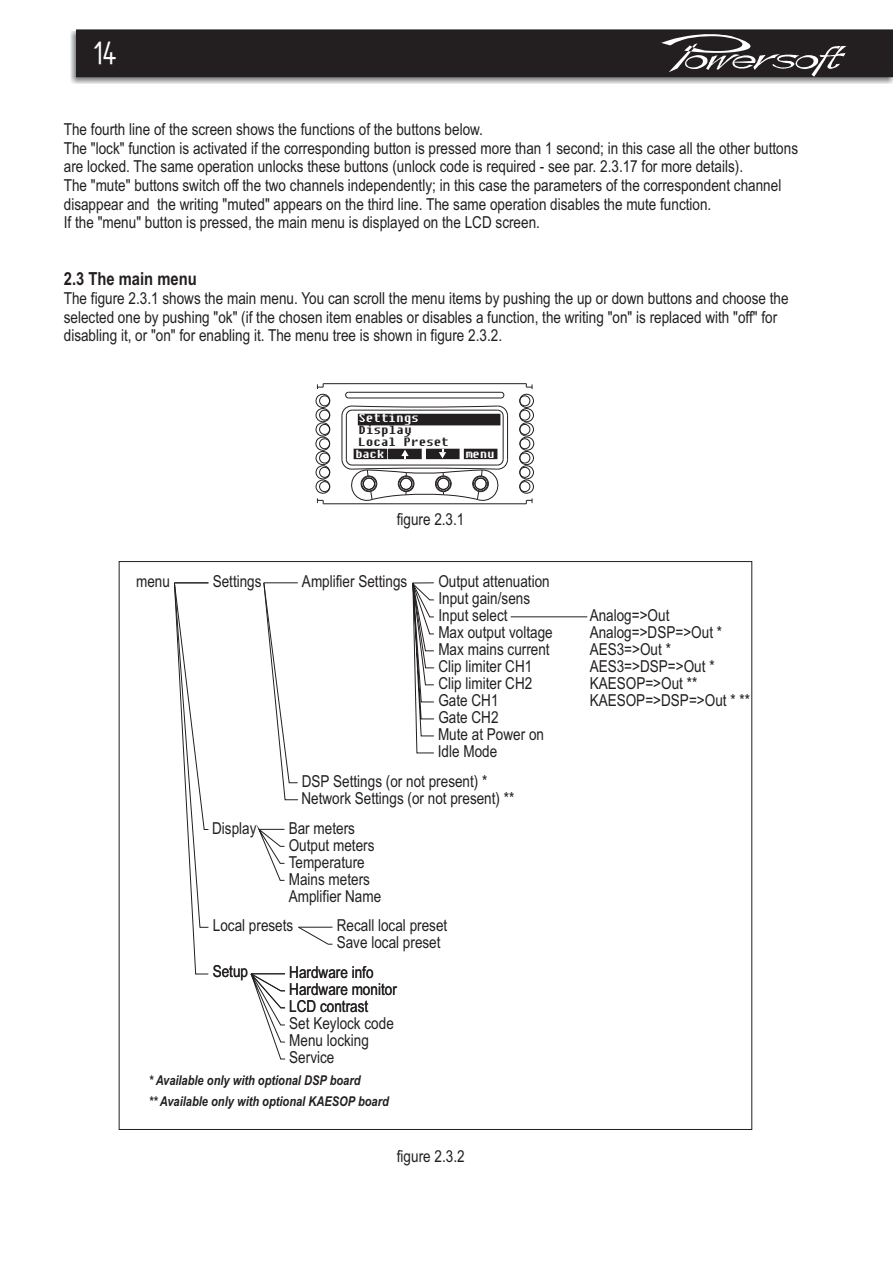
<style>
.page{position:relative;width:893px;height:1263px;background:#fff}
.page>*{position:absolute;margin:0;border:0;box-sizing:border-box;transform-origin:0 0}
.t1{font:700 36px "Solid Edge ISO";color:#fff}
.t2{font:700 18px "Arial Narrow";color:#231f20}
.t3{font:16.5px/17px "Arial Narrow";color:#231f20}
.t4{font:600 13.65px/11.9px "Fixedsys TTF";color:#231f20}
.t5{font:600 13.65px "Fixedsys TTF";color:#fff}
.t6{font:italic 700 13.5px/21.6px "Arial Narrow";color:#231f20}
.t7{font:600 13.35px "Fixedsys TTF";color:#fff}
</style>
<div class="page">
<div style="left:358px;top:414px;width:142px;height:11px;background:#231f20"></div>
<hr style="left:342px;top:416px;width:1px;height:43px;background:#231f20">
<hr style="left:323px;top:504px;width:203px;height:1px;background:#231f20">
<hr style="left:323px;top:383px;width:203px;height:1px;background:#231f20">
<hr style="left:507px;top:416px;width:1px;height:43px;background:#231f20">
<svg style="left:501px;top:392px;width:3px;height:6px"></svg>
<hr style="left:346px;top:416px;width:1px;height:43px;background:#231f20">
<hr style="left:503px;top:416px;width:1px;height:43px;background:#231f20">
<svg style="left:342px;top:406px;width:165px;height:10px"></svg>
<hr style="left:348px;top:398px;width:153px;height:1px;background:#231f20">
<svg style="left:345px;top:392px;width:3px;height:6px"></svg>
<hr style="left:348px;top:392px;width:153px;height:1px;background:#231f20">
<svg style="left:316px;top:384px;width:14px;height:120px"></svg>
<svg style="left:519px;top:384px;width:15px;height:120px"></svg>
<div style="left:354px;top:449px;width:33px;height:10px;border:1px solid #231f20"></div>
<div style="left:388px;top:449px;width:33px;height:10px;border:1px solid #231f20"></div>
<div style="left:426px;top:449px;width:33px;height:10px;border:1px solid #231f20"></div>
<div style="left:464px;top:449px;width:33px;height:10px;border:1px solid #231f20"></div>
<img style="left:71px;top:31px;width:821px;height:53px">
<div style="left:77px;top:30px;width:815px;height:47px;background:#231f20"></div>
<svg style="left:661px;top:34px;width:185px;height:43px"></svg>
<hr style="left:510px;top:617px;width:77px;height:1px;background:#231f20">
<svg style="left:257px;top:826px;width:28px;height:55px"></svg>
<svg style="left:342px;top:450px;width:165px;height:303px"></svg>
<svg style="left:263px;top:582px;width:35px;height:218px"></svg>
<svg style="left:298px;top:927px;width:35px;height:18px"></svg>
<svg style="left:250px;top:973px;width:35px;height:86px"></svg>
<svg style="left:174px;top:583px;width:35px;height:391px"></svg>
<h1 class="t1" style="left:94px;top:30px;width:24px">14</h1>
<p class="t3" style="left:64px;top:121px;width:735px;line-height:18.8px">The fourth line of the screen shows the functions of the buttons below.<br>The "lock" function is activated if the corresponding button is pressed more than 1 second; in this case all the other buttons are locked. The same operation unlocks these buttons (unlock code is required - see par. 2.3.17 for more details).<br>The "mute" buttons switch off the two channels independently; in this case the parameters of the correspondent channel disappear and the writing "muted" appears on the third line. The same operation disables the mute function.<br>If the "menu" button is pressed, the main menu is displayed on the LCD screen.</p>
<p class="t2" style="left:64px;top:272px;width:134px">2.3 The main menu</p>
<p class="t3" style="left:64px;top:290px;width:726px;line-height:18.8px">The figure 2.3.1 shows the main menu. You can scroll the menu items by pushing the up or down buttons and choose the selected one by pushing "ok" (if the chosen item enables or disables a function, the writing "on" is replaced with "off" for disabling it, or "on" for enabling it. The menu tree is shown in figure 2.3.2.</p>
<p class="t5" style="left:359px;top:413px;width:62px">Settings</p>
<p class="t4" style="left:358px;top:424px;width:92px">Display<br>Local Preset</p>
<p class="t7" style="left:355px;top:448px;width:31px">back</p>
<p class="t7" style="left:465px;top:448px;width:31px">menu</p>
<p class="t3" style="left:397px;top:512px;width:69px">figure 2.3.1</p>
<p class="t3" style="left:136px;top:574px;width:35px">menu</p>
<p class="t3" style="left:213px;top:574px;width:50px">Settings</p>
<p class="t3" style="left:438px;top:574px;width:116px">Output attenuation<br>Input gain/sens<br>Input select<br>Max output voltage<br>Max mains current<br>Clip limiter CH1<br>Clip limiter CH2<br>Gate CH1<br>Gate CH2<br>Mute at Power on</p>
<p class="t3" style="left:302px;top:574px;width:107px">Amplifier Settings</p>
<p class="t3" style="left:302px;top:738px;width:197px;line-height:30.2px;text-indent:136px">Idle Mode<br>DSP Settings (or not present) *</p>
<p class="t3" style="left:301px;top:791px;width:214px">Network Settings (or not present) **</p>
<p class="t3" style="left:212px;top:821px;width:46px">Display</p>
<p class="t3" style="left:289px;top:821px;width:87px">Bar meters<br>Output meters<br>Temperature<br>Mains meters</p>
<p class="t3" style="left:289px;top:889px;width:94px">Amplifier Name</p>
<p class="t3" style="left:213px;top:918px;width:82px">Local presets</p>
<p class="t3" style="left:337px;top:919px;width:112px">Recall local preset<br>Save local preset</p>
<p class="t3" style="left:213px;top:965px;width:37px">Setup</p>
<p class="t3" style="left:289px;top:965px;width:109px">Hardware info<br>Hardware monitor<br>LCD contrast</p>
<p class="t3" style="left:289px;top:1017px;width:106px">Set Keylock code<br>Menu locking<br>Service</p>
<p class="t6" style="left:149px;top:1071px;width:241px">* Available only with optional DSP board<br>** Available only with optional KAESOP board</p>
<p class="t3" style="left:397px;top:1150px;width:69px">figure 2.3.2</p>
<p class="t3" style="left:589px;top:608px;width:81px">Analog=&gt;Out</p>
<p class="t3" style="left:589px;top:625px;width:162px">Analog=&gt;DSP=&gt;Out *<br>AES3=&gt;Out *<br>AES3=&gt;DSP=&gt;Out *<br>KAESOP=&gt;Out **<br>KAESOP=&gt;DSP=&gt;Out * **</p>
</div>
